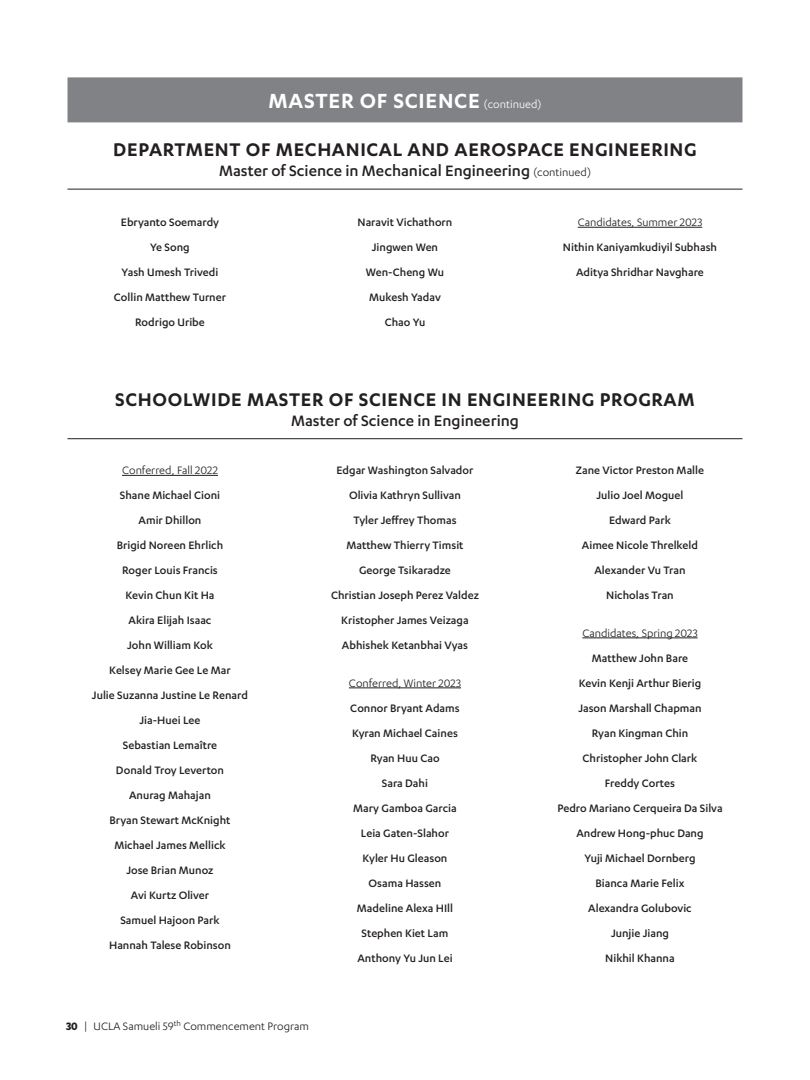
<style>
.page{position:relative;width:810px;height:1080px;background:#fff}
.page>*{position:absolute;margin:0;border:0;box-sizing:border-box;transform-origin:0 0}
.heads_lz{font:600 23.75px "Karbon";letter-spacing:.03em;color:#fff}
.department_lz{font:600 21.25px "Karbon";letter-spacing:.03em;color:#231f20}
.degree_lz{font:500 17.5px "Karbon";color:#231f20}
.degree_holder_names{font:500 12.5px "Karbon";color:#231f20}
.degree_conferred_dat{font:12.5px "Karbon";color:#231f20}
.s1{font-weight:400;font-size:12.5px}
.s2{font-weight:700}
</style>
<div class="page">
<div style="left:68px;top:77px;width:674px;height:45px;background:#808285"></div>
<hr style="left:68px;top:189px;width:674px;height:1px;background:#231f20">
<hr style="left:578px;top:227px;width:124px;height:1px;background:#231f20">
<hr style="left:68px;top:438px;width:674px;height:1px;background:#231f20">
<hr style="left:122px;top:475px;width:96px;height:1px;background:#231f20">
<hr style="left:349px;top:688px;width:112px;height:1px;background:#231f20">
<hr style="left:582px;top:638px;width:116px;height:1px;background:#231f20">
<p class="heads_lz" style="left:269px;top:87px;width:274px">MASTER OF SCIENCE <span class="s1">(continued)</span></p>
<p class="department_lz" style="left:113px;top:138px;width:585px">DEPARTMENT OF MECHANICAL AND AEROSPACE ENGINEERING</p>
<p class="degree_lz" style="left:219px;top:161px;width:373px">Master of Science in Mechanical Engineering <span class="s1">(continued)</span></p>
<p class="degree_holder_names" style="left:121px;top:215px;width:100px">Ebryanto Soemardy</p>
<p class="degree_holder_names" style="left:150px;top:240px;width:41px">Ye Song</p>
<p class="degree_holder_names" style="left:122px;top:265px;width:98px">Yash Umesh Trivedi</p>
<p class="degree_holder_names" style="left:114px;top:290px;width:114px">Collin Matthew Turner</p>
<p class="degree_holder_names" style="left:135px;top:315px;width:71px">Rodrigo Uribe</p>
<p class="degree_holder_names" style="left:358px;top:215px;width:96px">Naravit Vichathorn</p>
<p class="degree_holder_names" style="left:372px;top:240px;width:68px">Jingwen Wen</p>
<p class="degree_holder_names" style="left:366px;top:265px;width:80px">Wen-Cheng Wu</p>
<p class="degree_holder_names" style="left:369px;top:290px;width:73px">Mukesh Yadav</p>
<p class="degree_holder_names" style="left:385px;top:315px;width:42px">Chao Yu</p>
<p class="degree_conferred_dat" style="left:578px;top:215px;width:126px">Candidates, Summer 2023</p>
<p class="degree_holder_names" style="left:563px;top:240px;width:156px">Nithin Kaniyamkudiyil Subhash</p>
<p class="degree_holder_names" style="left:576px;top:265px;width:129px">Aditya Shridhar Navghare</p>
<p class="department_lz" style="left:115px;top:388px;width:581px">SCHOOLWIDE MASTER OF SCIENCE IN ENGINEERING PROGRAM</p>
<p class="degree_lz" style="left:291px;top:411px;width:229px">Master of Science in Engineering</p>
<p class="degree_conferred_dat" style="left:122px;top:463px;width:97px">Conferred, Fall 2022</p>
<p class="degree_holder_names" style="left:120px;top:488px;width:102px">Shane Michael Cioni</p>
<p class="degree_holder_names" style="left:139px;top:513px;width:64px">Amir Dhillon</p>
<p class="degree_holder_names" style="left:117px;top:538px;width:108px">Brigid Noreen Ehrlich</p>
<p class="degree_holder_names" style="left:122px;top:563px;width:97px">Roger Louis Francis</p>
<p class="degree_holder_names" style="left:125px;top:588px;width:91px">Kevin Chun Kit Ha</p>
<p class="degree_holder_names" style="left:129px;top:613px;width:84px">Akira Elijah Isaac</p>
<p class="degree_holder_names" style="left:127px;top:638px;width:87px">John William Kok</p>
<p class="degree_holder_names" style="left:109px;top:663px;width:123px">Kelsey Marie Gee Le Mar</p>
<p class="degree_holder_names" style="left:92px;top:688px;width:158px">Julie Suzanna Justine Le Renard</p>
<p class="degree_holder_names" style="left:140px;top:713px;width:62px">Jia-Huei Lee</p>
<p class="degree_holder_names" style="left:123px;top:738px;width:96px">Sebastian Lemaître</p>
<p class="degree_holder_names" style="left:116px;top:763px;width:110px">Donald Troy Leverton</p>
<p class="degree_holder_names" style="left:129px;top:788px;width:83px">Anurag Mahajan</p>
<p class="degree_holder_names" style="left:110px;top:813px;width:122px">Bryan Stewart McKnight</p>
<p class="degree_holder_names" style="left:114px;top:838px;width:113px">Michael James Mellick</p>
<p class="degree_holder_names" style="left:126px;top:863px;width:89px">Jose Brian Munoz</p>
<p class="degree_holder_names" style="left:131px;top:888px;width:80px">Avi Kurtz Oliver</p>
<p class="degree_holder_names" style="left:120px;top:913px;width:101px">Samuel Hajoon Park</p>
<p class="degree_holder_names" style="left:109px;top:938px;width:123px">Hannah Talese Robinson</p>
<p class="degree_holder_names" style="left:337px;top:463px;width:138px">Edgar Washington Salvador</p>
<p class="degree_holder_names" style="left:349px;top:488px;width:113px">Olivia Kathryn Sullivan</p>
<p class="degree_holder_names" style="left:353px;top:513px;width:105px">Tyler Jeffrey Thomas</p>
<p class="degree_holder_names" style="left:346px;top:538px;width:119px">Matthew Thierry Timsit</p>
<p class="degree_holder_names" style="left:359px;top:563px;width:93px">George Tsikaradze</p>
<p class="degree_holder_names" style="left:331px;top:588px;width:149px">Christian Joseph Perez Valdez</p>
<p class="degree_holder_names" style="left:341px;top:613px;width:129px">Kristopher James Veizaga</p>
<p class="degree_holder_names" style="left:342px;top:638px;width:128px">Abhishek Ketanbhai Vyas</p>
<p class="degree_conferred_dat" style="left:349px;top:676px;width:114px">Conferred, Winter 2023</p>
<p class="degree_holder_names" style="left:350px;top:701px;width:111px">Connor Bryant Adams</p>
<p class="degree_holder_names" style="left:352px;top:726px;width:107px">Kyran Michael Caines</p>
<p class="degree_holder_names" style="left:370px;top:751px;width:71px">Ryan Huu Cao</p>
<p class="degree_holder_names" style="left:382px;top:776px;width:48px">Sara Dahi</p>
<p class="degree_holder_names" style="left:353px;top:801px;width:105px">Mary Gamboa Garcia</p>
<p class="degree_holder_names" style="left:361px;top:826px;width:90px">Leia Gaten-Slahor</p>
<p class="degree_holder_names" style="left:363px;top:851px;width:86px">Kyler Hu Gleason</p>
<p class="degree_holder_names" style="left:369px;top:876px;width:74px">Osama Hassen</p>
<p class="degree_holder_names" style="left:357px;top:901px;width:98px">Madeline Alexa HIll</p>
<p class="degree_holder_names" style="left:362px;top:926px;width:88px">Stephen Kiet Lam</p>
<p class="degree_holder_names" style="left:357px;top:951px;width:97px">Anthony Yu Jun Lei</p>
<p class="degree_holder_names" style="left:576px;top:463px;width:130px">Zane Victor Preston Malle</p>
<p class="degree_holder_names" style="left:597px;top:488px;width:88px">Julio Joel Moguel</p>
<p class="degree_holder_names" style="left:609px;top:513px;width:63px">Edward Park</p>
<p class="degree_holder_names" style="left:582px;top:538px;width:118px">Aimee Nicole Threlkeld</p>
<p class="degree_holder_names" style="left:594px;top:563px;width:93px">Alexander Vu Tran</p>
<p class="degree_holder_names" style="left:606px;top:588px;width:69px">Nicholas Tran</p>
<p class="degree_conferred_dat" style="left:582px;top:626px;width:117px">Candidates, Spring 2023</p>
<p class="degree_holder_names" style="left:592px;top:651px;width:98px">Matthew John Bare</p>
<p class="degree_holder_names" style="left:579px;top:676px;width:124px">Kevin Kenji Arthur Bierig</p>
<p class="degree_holder_names" style="left:578px;top:701px;width:125px">Jason Marshall Chapman</p>
<p class="degree_holder_names" style="left:592px;top:726px;width:98px">Ryan Kingman Chin</p>
<p class="degree_holder_names" style="left:583px;top:751px;width:116px">Christopher John Clark</p>
<p class="degree_holder_names" style="left:605px;top:776px;width:72px">Freddy Cortes</p>
<p class="degree_holder_names" style="left:557px;top:801px;width:167px">Pedro Mariano Cerqueira Da Silva</p>
<p class="degree_holder_names" style="left:576px;top:826px;width:129px">Andrew Hong-phuc Dang</p>
<p class="degree_holder_names" style="left:584px;top:851px;width:113px">Yuji Michael Dornberg</p>
<p class="degree_holder_names" style="left:596px;top:876px;width:90px">Bianca Marie Felix</p>
<p class="degree_holder_names" style="left:588px;top:901px;width:105px">Alexandra Golubovic</p>
<p class="degree_holder_names" style="left:611px;top:926px;width:60px">Junjie Jiang</p>
<p class="degree_holder_names" style="left:605px;top:951px;width:71px">Nikhil Khanna</p>
<p class="degree_conferred_dat" style="left:66px;top:1019px;width:244px"><span class="s2">30</span> | UCLA Samueli 59<sup>th</sup> Commencement Program</p>
</div>
